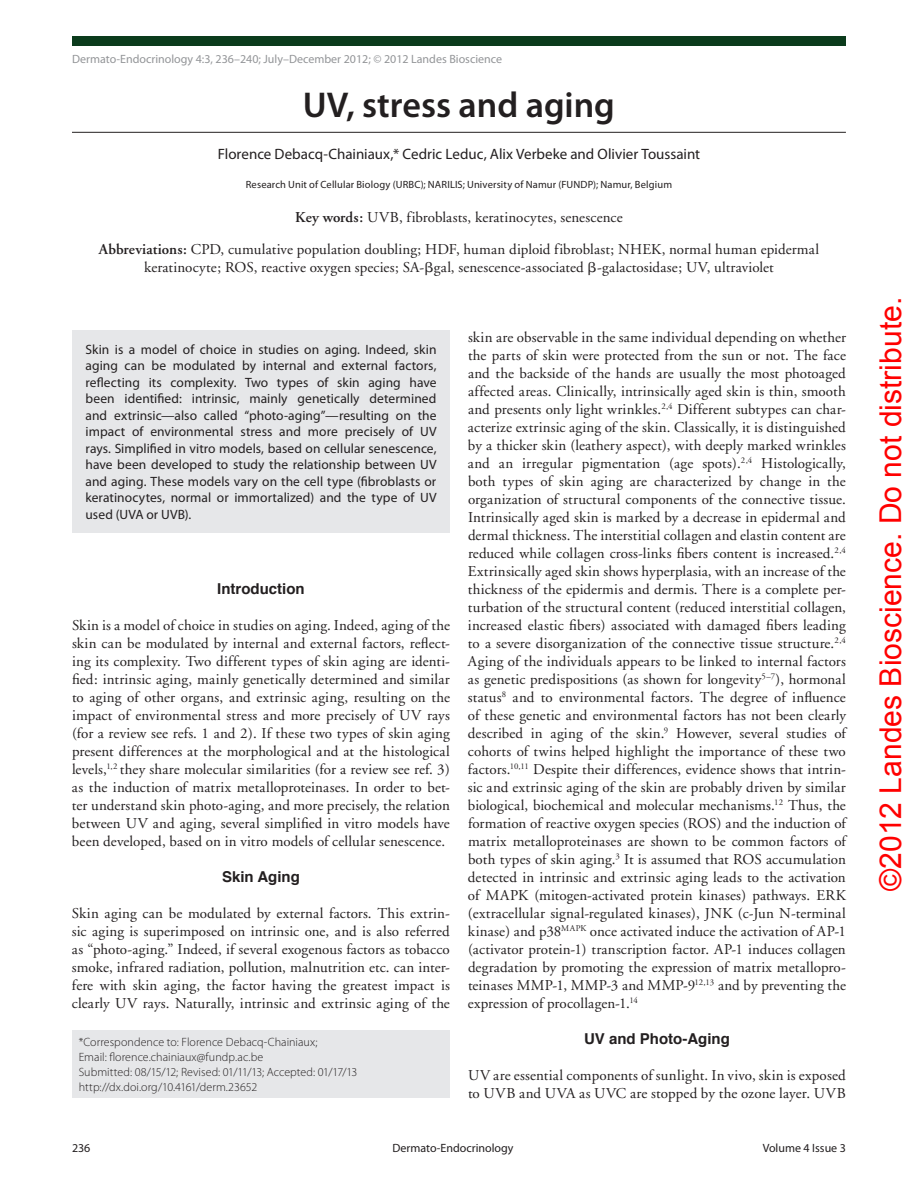
<style>
.page{position:relative;width:918px;height:1188px;background:#fff}
.page>*{position:absolute;margin:0;border:0;box-sizing:border-box;transform-origin:0 0}
.t1{font:600 36px "Myriad Pro";color:#231f20}
.t2{font:30.15px "Arial";color:#f00}
.t3{font:15px/18px "Adobe Garamond";letter-spacing:.01em;color:#231f20;text-align:justify}
.t4{font:15px "Myriad Pro";color:#231f20}
.t5{font:700 15px "Helvetica";color:#231f20}
.t6{font:13.5px/16.5px "Myriad Pro";letter-spacing:.005em;color:#231f20;text-align:justify}
.t7{font:300 12px/15px "Myriad Pro";color:#231f20}
.t8{font:12px "Myriad Pro";color:#939598}
.t9{font:12px "Myriad Pro";color:#231f20}
.t10{font:10.5px "Myriad Pro";letter-spacing:.01em;color:#231f20}
.s1{font-weight:600}
.s2{font-family:"Universal Greekwith Math Pi"}
</style>
<div class="page">
<div style="left:72px;top:36px;width:774px;height:10px;background:#0b3b1c"></div>
<div style="left:72px;top:1030px;width:378px;height:68px;background:#e6e7e9"></div>
<div style="left:72px;top:330px;width:378px;height:202px;background:#e6e7e9"></div>
<hr style="left:72px;top:132px;width:774px;height:1px;background:#231f20">
<p class="t8" style="left:72px;top:52px;width:432px">Dermato-Endocrinology 4:3, 236–240; July–December 2012; © 2012 Landes Bioscience</p>
<h1 class="t1" style="left:303px;top:82px;width:313px">UV, stress and aging</h1>
<p class="t4" style="left:218px;top:145px;width:484px">Florence Debacq-Chainiaux,* Cedric Leduc, Alix Verbeke and Olivier Toussaint</p>
<p class="t10" style="left:246px;top:178px;width:428px">Research Unit of Cellular Biology (URBC); NARI LIS; University of Namur (FUNDP); Namur, Belgium</p>
<p class="t3" style="left:99px;top:202px;width:722px;line-height:31.5px;text-align:center"><span class="s1">Key words:</span> UVB, fibroblasts, keratinocytes, senescence<br><span class="s1">Abbreviations:</span> CPD, cumulative population doubling; HDF, human diploid fibroblast; NHEK, normal human epidermal</p>
<p class="t3" style="left:144px;top:258px;width:631px">keratinocyte; ROS, reactive oxygen species; SA-<span class="s2">b</span>gal, senescence-associated <span class="s2">b</span>-galactosidase; UV, ultraviolet</p>
<p class="t6" style="left:86px;top:341px;width:353px">Skin is a model of choice in studies on aging. Indeed, skin aging can be modulated by internal and external factors, reflecting its complexity. Two types of skin aging have been identified: intrinsic, mainly genetically determined and extrinsic—also called “photo-aging”—resulting on the impact of environmental stress and more precisely of UV rays. Simplified in vitro models, based on cellular senescence, have been developed to study the relationship between UV and aging. These models vary on the cell type (fibroblasts or keratinocytes, normal or immortalized) and the type of UV used (UVA or UVB).</p>
<p class="t5" style="left:217px;top:577px;width:89px">Introduction</p>
<p class="t3" style="left:72px;top:617px;width:380px">Skin is a model of choice in studies on aging. Indeed, aging of the skin can be modulated by internal and external factors, reflect&shy;ing its complexity. Two different types of skin aging are identi&shy;fied: intrinsic aging, mainly genetically determined and similar to aging of other organs, and extrinsic aging, resulting on the impact of environmental stress and more precisely of UV rays (for a review see refs. 1 and 2). If these two types of skin aging present differences at the morphological and at the histological levels,<sup>1,2</sup> they share molecular similarities (for a review see ref. 3) as the induction of matrix metalloproteinases. In order to bet&shy;ter understand skin photo-aging, and more precisely, the relation between UV and aging, several simplified in vitro models have been developed, based on in vitro models of cellular senescence.</p>
<p class="t5" style="left:222px;top:865px;width:79px">Skin Aging</p>
<p class="t3" style="left:72px;top:905px;width:379px">Skin aging can be modulated by external factors. This extrin&shy;sic aging is superimposed on intrinsic one, and is also referred as “photo-aging.” Indeed, if several exogenous factors as tobacco smoke, infrared radiation, pollution, malnutrition etc. can inter&shy;fere with skin aging, the factor having the greatest impact is clearly UV rays. Naturally, intrinsic and extrinsic aging of the</p>
<p class="t7" style="left:79px;top:1035px;width:280px">*Correspondence to: Florence Debacq-Chainiaux;<br>Email: florence.chainiaux@fundp.ac.be<br>Submitted: 08/15/12; Revised: 01/11/13; Accepted: 01/17/13 http://dx.doi.org/10.4161/derm.23652</p>
<p class="t3" style="left:468px;top:329px;width:380px">skin are observable in the same individual depending on whether the parts of skin were protected from the sun or not. The face and the backside of the hands are usually the most photoaged affected areas. Clinically, intrinsically aged skin is thin, smooth and presents only light wrinkles.<sup>2,4</sup> Different subtypes can char&shy;acterize extrinsic aging of the skin. Classically, it is distinguished by a thicker skin (leathery aspect), with deeply marked wrinkles and an irregular pigmentation (age spots).<sup>2,4</sup> Histologically, both types of skin aging are characterized by change in the organization of structural components of the connective tissue.<br>Intrinsically aged skin is marked by a decrease in epidermal and dermal thickness. The interstitial collagen and elastin content are reduced while collagen cross-links fibers content is increased.<sup>2,4<br></sup>Extrinsically aged skin shows hyperplasia, with an increase of the thickness of the epidermis and dermis. There is a complete per&shy;turbation of the structural content (reduced interstitial collagen, increased elastic fibers) associated with damaged fibers leading to a severe disorganization of the connective tissue structure.<sup>2,4<br></sup>Aging of the individuals appears to be linked to internal factors as genetic predispositions (as shown for longevity<sup>5–7</sup>), hormonal status<sup>8</sup> and to environmental factors. The degree of influence of these genetic and environmental factors has not been clearly described in aging of the skin.<sup>9</sup> However, several studies of cohorts of twins helped highlight the importance of these two factors.<sup>10,11</sup> Despite their differences, evidence shows that intrin&shy;sic and extrinsic aging of the skin are probably driven by similar biological, biochemical and molecular mechanisms.<sup>12</sup> Thus, the formation of reactive oxygen species (ROS) and the induction of matrix metalloproteinases are shown to be common factors of both types of skin aging.<sup>3</sup> It is assumed that ROS accumulation detected in intrinsic and extrinsic aging leads to the activation of MAPK (mitogen-activated protein kinases) pathways. ERK (extracellular signal-regulated kinases), JNK (c-Jun N-terminal kinase) and p38<sup>MAPK</sup> once activated induce the activation of AP-1 (activator protein-1) transcription factor. AP-1 induces collagen degradation by promoting the expression of matrix metallopro&shy;teinases MMP-1, MMP-3 and MMP-9<sup>12,13</sup> and by preventing the expression of procollagen-1.<sup>14</sup></p>
<p class="t5" style="left:584px;top:1027px;width:147px">UV and Photo-Aging</p>
<p class="t3" style="left:468px;top:1067px;width:379px">UV are essential components of sunlight. In vivo, skin is exposed to UVB and UVA as UVC are stopped by the ozone layer. UVB</p>
<p class="t9" style="left:72px;top:1141px;width:20px">236</p>
<p class="t9" style="left:392px;top:1141px;width:123px">Dermato-Endocrinology</p>
<p class="t9" style="left:763px;top:1141px;width:85px">Volume 4 Issue 3</p>
<h2 class="t2" style="left:871px;top:891px;width:595px;rotate:-90deg">©2012 Landes Bioscience. Do not distribute.</h2>
</div>
